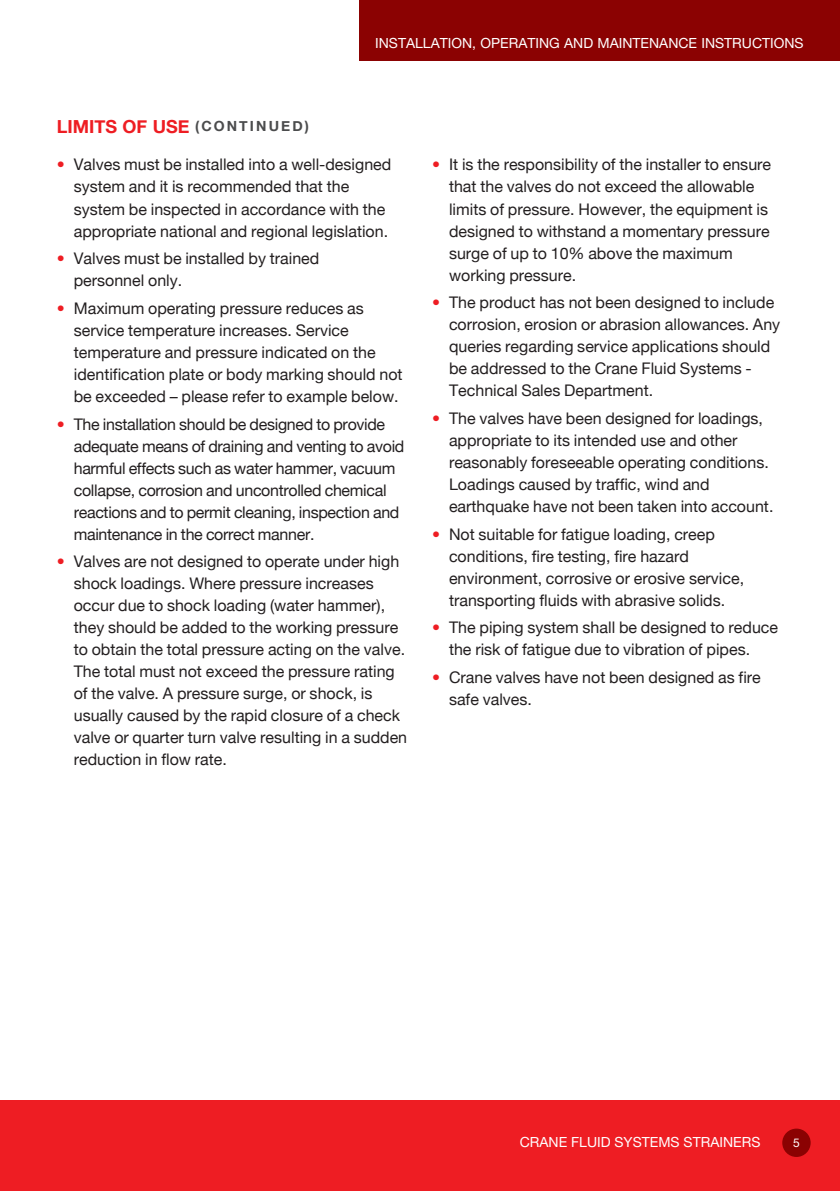
<style>
.page{position:relative;width:840px;height:1191px;background:#fff}
.page>*{position:absolute;margin:0;border:0;box-sizing:border-box;transform-origin:0 0}
.t1{font:700 18px "Helvetica Neue";color:#ee1d23}
.t2{font:16px/22px "Helvetica Neue";color:#231f20}
.t3{font:16px/22px "Helvetica Neue";letter-spacing:-.02em;color:#231f20}
.t4{font:14px "Helvetica Neue";color:#fff}
.t5{font:12px "Helvetica Neue";color:#fff}
.s1{font-size:14px;color:#4b4c4d}
.s2{color:#ee1d23}
</style>
<div class="page">
<div style="left:359px;top:0;width:480px;height:61px;background:#8b0202"></div>
<div style="left:0;top:1100px;width:839px;height:91px;background:#ee1d23"></div>
<div style="left:782px;top:1129px;width:27px;height:27px;background:#8b0202;border-radius:50%"></div>
<div style="left:781px;top:1128px;width:29px;height:29px;border:2px solid #8b0202;border-radius:50%"></div>
<p class="t1" style="left:57px;top:112px;width:253px">LIMITS OF USE <span class="s1">(CONTINUED)</span></p>
<p class="t4" style="left:375px;top:35px;width:430px">INSTALLATION, OPERATING AND MAINTENANCE INSTRUCTIONS</p>
<p class="t2" style="left:74px;top:155px;width:319px;text-indent:-17px"><span class="s2">•</span> Valves must be installed into a well-designed system and it is recommended that the system be inspected in accordance with the appropriate national and regional legislation.</p>
<p class="t2" style="left:74px;top:248px;width:247px;text-indent:-17px"><span class="s2">•</span> Valves must be installed by trained personnel only.</p>
<p class="t2" style="left:74px;top:298px;width:330px;text-indent:-17px"><span class="s2">•</span> Maximum operating pressure reduces as service temperature increases. Service temperature and pressure indicated on the identification plate or body marking should not be exceeded – please refer to example below.</p>
<p class="t3" style="left:74px;top:414px;width:332px;text-indent:-17px"><span class="s2">•</span> The installation should be designed to provide adequate means of draining and venting to avoid harmful effects such as water hammer, vacuum collapse, corrosion and uncontrolled chemical reactions and to permit cleaning, inspection and maintenance in the correct manner.</p>
<p class="t2" style="left:74px;top:551px;width:335px;text-indent:-17px"><span class="s2">•</span> Valves are not designed to operate under high shock loadings. Where pressure increases occur due to shock loading (water hammer), they should be added to the working pressure to obtain the total pressure acting on the valve.<br>The total must not exceed the pressure rating of the valve. A pressure surge, or shock, is usually caused by the rapid closure of a check valve or quarter turn valve resulting in a sudden reduction in flow rate.</p>
<p class="t2" style="left:449px;top:155px;width:323px;text-indent:-17px"><span class="s2">•</span> It is the responsibility of the installer to ensure that the valves do not exceed the allowable limits of pressure. However, the equipment is designed to withstand a momentary pressure surge of up to 10% above the maximum working pressure.</p>
<p class="t2" style="left:449px;top:292px;width:332px;text-indent:-17px"><span class="s2">•</span> The product has not been designed to include corrosion, erosion or abrasion allowances. Any queries regarding service applications should be addressed to the Crane Fluid Systems - Technical Sales Department.</p>
<p class="t2" style="left:449px;top:408px;width:326px;text-indent:-17px"><span class="s2">•</span> The valves have been designed for loadings, appropriate to its intended use and other reasonably foreseeable operating conditions.<br>Loadings caused by traffic, wind and earthquake have not been taken into account.</p>
<p class="t2" style="left:449px;top:524px;width:296px;text-indent:-17px"><span class="s2">•</span> Not suitable for fatigue loading, creep conditions, fire testing, fire hazard environment, corrosive or erosive service, transporting fluids with abrasive solids.</p>
<p class="t2" style="left:449px;top:617px;width:330px;text-indent:-17px"><span class="s2">•</span> The piping system shall be designed to reduce the risk of fatigue due to vibration of pipes.</p>
<p class="t2" style="left:449px;top:667px;width:313px;text-indent:-17px"><span class="s2">•</span> Crane valves have not been designed as fire safe valves.</p>
<p class="t4" style="left:448px;top:1131px;width:319px">THERMOSTATIC MIXING VALVES: D1088 &amp; D1089</p>
<p class="t5" style="left:798px;top:1132px;width:8px">6</p>
<p class="t4" style="left:519px;top:1134px;width:242px">CRANE FLUID SYSTEMS STRAINERS</p>
<p class="t5" style="left:792px;top:1135px;width:8px">5</p>
</div>
